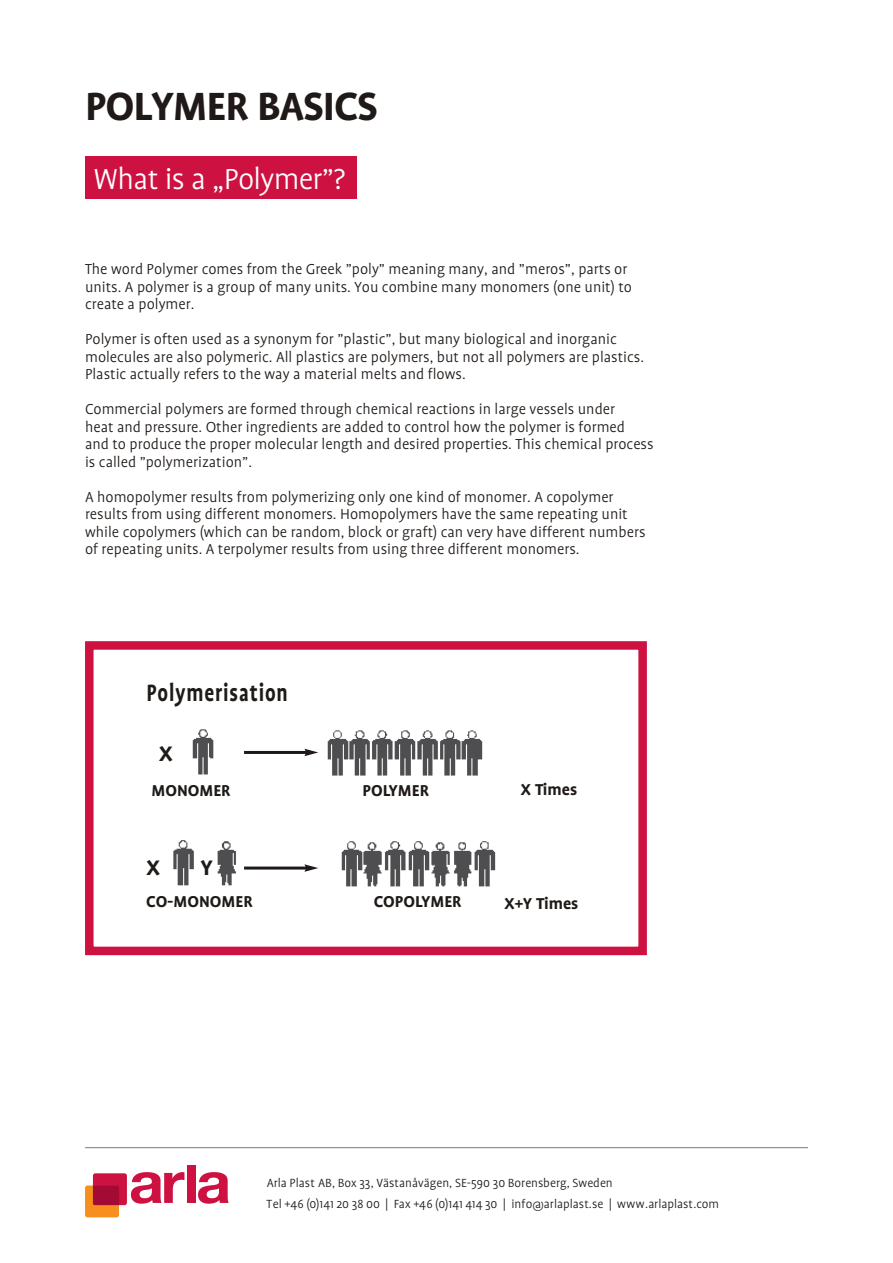
<style>
.page{position:relative;width:893px;height:1263px;background:#fff}
.page>*{position:absolute;margin:0;border:0;box-sizing:border-box;transform-origin:0 0}
.t1{font:45px "Profile Bold CE";letter-spacing:-.025em;color:#1f1a17}
.t2{font:33px "Profile Light CE";letter-spacing:-.025em;color:#fff}
.t3{font:27px "Profile Bold CE";letter-spacing:.04em;color:#1f1a17;scale:.8 1}
.t4{font:24px "Profile Bold CE";color:#1f1a17}
.t5{font:18px "Profile Bold CE";color:#1f1a17}
.t6{font:16.5px/17.5px "Profile Light CE";color:#1f1a17}
.t7{font:13.5px/20.7px "Profile Light CE";color:#1f1a17}
</style>
<div class="page">
<div style="left:85px;top:641px;width:562px;height:314px;border:9px solid #cd1141"></div>
<div style="left:85px;top:156px;width:271px;height:43px;background:#cd1141"></div>
<img style="left:173px;top:729px;width:323px;height:158px">
<hr style="left:244px;top:751px;width:63px;height:3px;background:#1f1a17">
<svg style="left:304px;top:749px;width:14px;height:7px"></svg>
<hr style="left:244px;top:866px;width:63px;height:3px;background:#1f1a17">
<svg style="left:304px;top:864px;width:14px;height:8px"></svg>
<hr style="left:153px;top:778px;width:433px;height:1px;background:#fff">
<hr style="left:85px;top:1147px;width:723px;height:1px;background:#828282">
<div style="left:187px;top:1165px;width:8px;height:38px;background:#cd1141"></div>
<svg style="left:198px;top:1172px;width:31px;height:32px"></svg>
<svg style="left:85px;top:1172px;width:99px;height:45px"></svg>
<h1 class="t1" style="left:85px;top:85px;width:294px">POLYMER BASICS</h1>
<h2 class="t2" style="left:94px;top:163px;width:253px">What is a „Polymer”?</h2>
<p class="t6" style="left:85px;top:261px;width:548px">The word Polymer comes from the Greek ”poly” meaning many, and ”meros”, parts or units. A polymer is a group of many units. You combine many monomers (one unit) to create a polymer.</p>
<p class="t6" style="left:85px;top:331px;width:561px">Polymer is often used as a synonym for ”plastic”, but many biological and inorganic molecules are also polymeric. All plastics are polymers, but not all polymers are plastics.<br>Plastic actually refers to the way a material melts and flows.</p>
<p class="t6" style="left:85px;top:401px;width:570px">Commercial polymers are formed through chemical reactions in large vessels under<br>heat and pressure. Other ingredients are added to control how the polymer is formed<br>and to produce the proper molecular length and desired properties. This chemical process is called ”polymerization”.</p>
<p class="t6" style="left:85px;top:488px;width:562px">A homopolymer results from polymerizing only one kind of monomer. A copolymer results from using different monomers. Homopolymers have the same repeating unit while copolymers (which can be random, block or graft) can very have different numbers of repeating units. A terpolymer results from using three different monomers.</p>
<h3 class="t3" style="left:146px;top:680px;width:178px">Polymerisation</h3>
<h3 class="t4" style="left:159px;top:743px;width:15px">X</h3>
<p class="t5" style="left:151px;top:782px;width:81px">MONOMER</p>
<p class="t5" style="left:362px;top:782px;width:68px">POLYMER</p>
<h3 class="t4" style="left:147px;top:856px;width:15px">X</h3>
<h3 class="t4" style="left:201px;top:856px;width:14px">Y</h3>
<p class="t5" style="left:146px;top:893px;width:108px">CO-MONOMER</p>
<p class="t5" style="left:374px;top:893px;width:89px">COPOLYMER</p>
<p class="t5" style="left:521px;top:781px;width:58px">X Times</p>
<p class="t5" style="left:504px;top:895px;width:75px">X+Y Times</p>
<p class="t7" style="left:266px;top:1173px;width:454px">Arla Plast AB, Box 33, Västanavägen, SE-590 30 Borensberg, Sweden<br>Tel +46 (0)141 20 38 00 | Fax +46 (0)141 414 30 | info@arlaplast.se | www.arlaplast.com</p>
</div>
